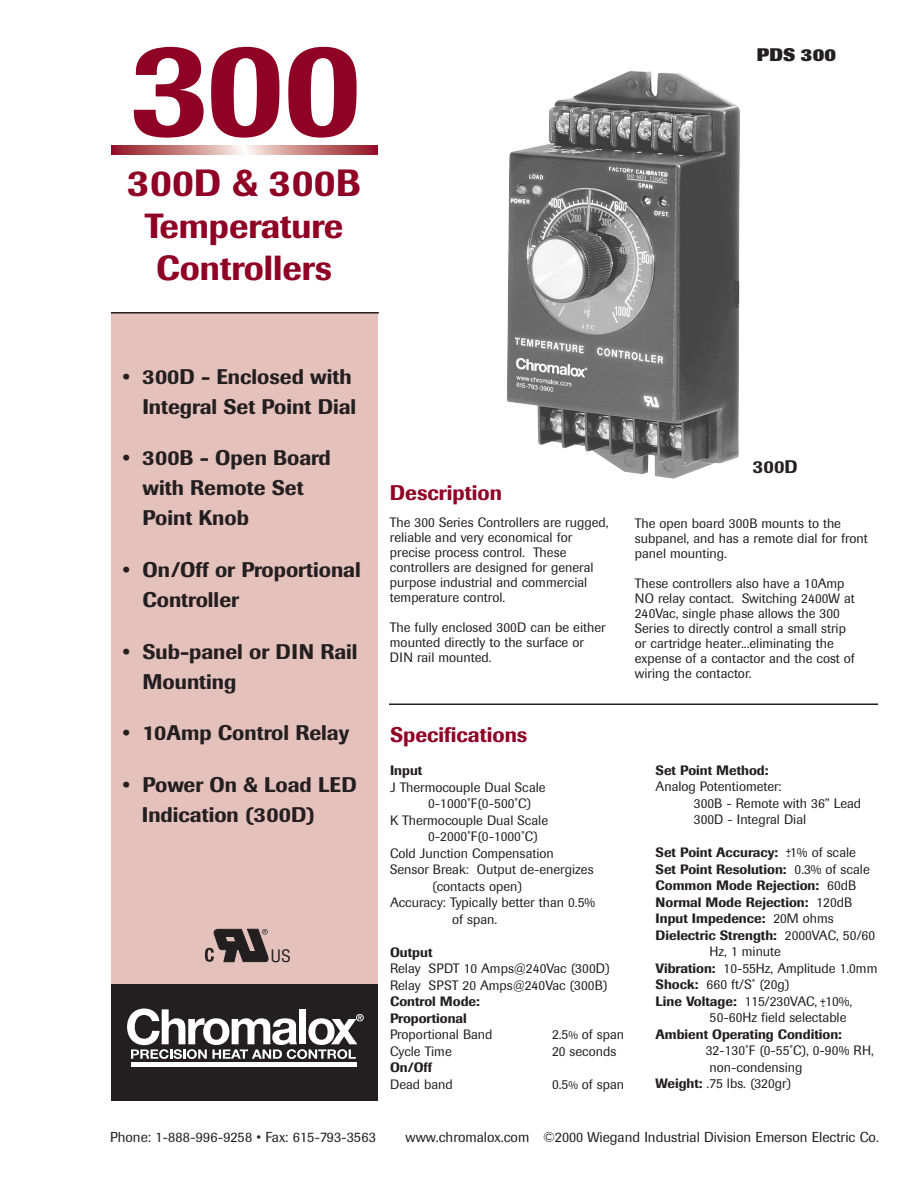
<style>
.page{position:relative;width:918px;height:1188px;background:#fff}
.page>*{position:absolute;margin:0;border:0;box-sizing:border-box;transform-origin:0 0}
.t1{font:500 136.5px "Imago";color:#900126}
.t2{font:500 37.5px "Imago";color:#900126}
.t3{font:500 34.5px/42px "Imago";color:#900126;text-align:center}
.t4{font:500 21px/30px "Imago";color:#231f20}
.t5{font:500 21px "Imago";color:#900126}
.t6{font:800 18px "Imago";letter-spacing:.02em;color:#231f20}
.t7{font:500 18px "Imago";color:#231f20}
.t8{font:condensed 16.8px "Helvetica";color:#231f20;scale:1.05 1}
.t9{font:14.25px "Imago";color:#231f20}
.t10{font:13.5px/15px "Imago";color:#231f20}
.t11{font:500 13.5px/16.5px "Imago";color:#231f20}
.t12{font:10.5px "Helvetica";color:#231f20}
.s1{font-size:12px}
.s2{font-weight:400}
.s3{font-weight:500}
</style>
<div class="page">
<div style="left:111px;top:313px;width:267px;height:770px;background:#e5c1bc"></div>
<div style="left:111px;top:985px;width:267px;height:116px;background:#231f20"></div>
<img style="left:507px;top:71px;width:233px;height:408px">
<svg style="left:127px;top:1009px;width:237px;height:50px"></svg>
<hr style="left:131px;top:1062px;width:226px;height:4px;background:#fff">
<hr style="left:111px;top:312px;width:268px;height:2px;background:#231f20">
<svg style="left:111px;top:146px;width:267px;height:9px;background:#c57e80"></svg>
<hr style="left:389px;top:704px;width:489px;height:1px;background:#231f20">
<svg style="left:205px;top:929px;width:64px;height:33px"></svg>
<h1 class="t1" style="left:131px;top:40px;width:233px">300</h1>
<h2 class="t2" style="left:128px;top:169px;width:235px">300D &amp; 300B</h2>
<h3 class="t3" style="left:145px;top:208px;width:200px">Temperature<br>Controllers</h3>
<h3 class="t6" style="left:757px;top:49px;width:81px">PDS 300</h3>
<h3 class="t4" style="left:123px;top:364px;width:235px;text-align:right">• 300D - Enclosed with<br>Integral Set Point Dial</h3>
<h3 class="t4" style="left:142px;top:445px;width:190px;text-indent:-20px">• 300B - Open Board with Remote Set<br>Point Knob</h3>
<h3 class="t4" style="left:142px;top:557px;width:220px;text-indent:-19px">• On/Off or Proportional<br>Controller</h3>
<h3 class="t4" style="left:142px;top:638px;width:217px;text-indent:-20px">• Sub-panel or DIN Rail<br>Mounting</h3>
<h3 class="t4" style="left:123px;top:720px;width:228px">• 10Amp Control Relay</h3>
<h3 class="t4" style="left:142px;top:772px;width:217px;text-indent:-19px">• Power On &amp; Load LED<br>Indication (300D)</h3>
<p class="t8" style="left:270px;top:949px;width:21px">US</p>
<h3 class="t5" style="left:390px;top:485px;width:113px">Description</h3>
<p class="t10" style="left:390px;top:516px;width:220px">The 300 Series Controllers are rugged, reliable and very economical for precise process control. These controllers are designed for general purpose industrial and commercial temperature control.</p>
<p class="t10" style="left:390px;top:621px;width:217px">The fully enclosed 300D can be either mounted directly to the surface or<br>DIN rail mounted.</p>
<h3 class="t7" style="left:753px;top:460px;width:46px">300D</h3>
<p class="t10" style="left:635px;top:517px;width:234px">The open board 300B mounts to the subpanel, and has a remote dial for front panel mounting.</p>
<p class="t10" style="left:635px;top:577px;width:222px">These controllers also have a 10Amp NO relay contact. Switching 2400W at 240Vac, single phase allows the 300<br>Series to directly control a small strip or cartridge heater...eliminating the expense of a contactor and the cost of wiring the contactor.</p>
<h3 class="t5" style="left:390px;top:727px;width:139px">Specifications</h3>
<p class="t11" style="left:390px;top:764px;width:34px">Input</p>
<p class="t10" style="left:390px;top:781px;width:157px">J Thermocouple Dual Scale</p>
<p class="t10" style="left:428px;top:797px;width:104px">0-1000˚F(0-500˚C)</p>
<p class="t10" style="left:390px;top:814px;width:160px">K Thermocouple Dual Scale</p>
<p class="t10" style="left:428px;top:830px;width:111px">0-2000˚F(0-1000˚C)</p>
<p class="t10" style="left:390px;top:847px;width:165px">Cold Junction Compensation</p>
<p class="t10" style="left:390px;top:863px;width:205px">Sensor Break: Output de-energizes</p>
<p class="t10" style="left:432px;top:880px;width:91px">(contacts open)</p>
<p class="t10" style="left:390px;top:896px;width:207px">Accuracy: Typically better than 0.5%</p>
<p class="t10" style="left:452px;top:913px;width:47px">of span.</p>
<p class="t11" style="left:390px;top:945px;width:44px">Output</p>
<p class="t10" style="left:390px;top:962px;width:221px;line-height:16.5px">Relay SPDT 10 Amps@240Vac (300D)<br>Relay SPST 20 Amps@240Vac (300B)</p>
<p class="t11" style="left:390px;top:995px;width:91px">Control Mode:<br>Proportional</p>
<p class="t10" style="left:390px;top:1028px;width:104px">Proportional Band</p>
<p class="t10" style="left:552px;top:1028px;width:74px">2.5<span class="s1">%</span> of span</p>
<p class="t10" style="left:390px;top:1045px;width:63px">Cycle Time</p>
<p class="t10" style="left:552px;top:1045px;width:66px">20 seconds</p>
<p class="t11" style="left:390px;top:1061px;width:43px">On/Off</p>
<p class="t10" style="left:390px;top:1078px;width:64px">Dead band</p>
<p class="t10" style="left:552px;top:1078px;width:74px">0.5<span class="s1">%</span> of span</p>
<p class="t11" style="left:656px;top:763px;width:114px">Set Point Method:</p>
<p class="t10" style="left:694px;top:780px;width:169px;line-height:16.5px;text-indent:-38px">Analog Potentiometer:<br>300B - Remote with 36” Lead<br>300D - Integral Dial</p>
<p class="t11" style="left:656px;top:846px;width:202px">Set Point Accuracy: <span class="s2">1% of scale</span></p>
<p class="t11" style="left:656px;top:862px;width:216px">Set Point Resolution: <span class="s2">0.3% of scale</span></p>
<p class="t11" style="left:656px;top:879px;width:202px">Common Mode Rejection: <span class="s2">60dB</span></p>
<p class="t11" style="left:656px;top:895px;width:198px">Normal Mode Rejection: <span class="s2">120dB</span></p>
<p class="t11" style="left:656px;top:912px;width:180px">Input Impedence: <span class="s2">20M ohms</span></p>
<p class="t11" style="left:656px;top:928px;width:221px">Dielectric Strength: <span class="s2">2000VAC, 50/60</span></p>
<p class="t10" style="left:710px;top:945px;width:73px">Hz, 1 minute</p>
<p class="t10" style="left:656px;top:962px;width:223px"><span class="s3">Vibration:</span> 10-55Hz, Amplitude 1.0mm</p>
<p class="t10" style="left:656px;top:978px;width:135px"><span class="s3">Shock:</span> 660 ft/S˚ (20g)</p>
<p class="t10" style="left:656px;top:995px;width:198px"><span class="s3">Line Voltage:</span> 115/230VAC, 10%,</p>
<p class="t10" style="left:710px;top:1011px;width:138px">50-60Hz field selectable</p>
<p class="t11" style="left:656px;top:1027px;width:188px">Ambient Operating Condition:</p>
<p class="t10" style="left:706px;top:1044px;width:170px">32-130˚F (0-55˚C), 0-90% RH,</p>
<p class="t10" style="left:710px;top:1061px;width:94px">non-condensing</p>
<p class="t10" style="left:656px;top:1077px;width:137px"><span class="s3">Weight:</span> .75 lbs. (320gr)</p>
<p class="t12" style="left:786px;top:847px;width:8px">+</p>
<p class="t12" style="left:787px;top:852px;width:5px">-</p>
<p class="t12" style="left:820px;top:997px;width:8px">+</p>
<p class="t12" style="left:821px;top:1002px;width:5px">-</p>
<p class="t9" style="left:110px;top:1132px;width:267px">Phone: 1-888-996-9258 • Fax: 615-793-3563</p>
<p class="t9" style="left:406px;top:1132px;width:475px">www.chromalox.com ©2000 Wiegand Industrial Division Emerson Electric Co.</p>
</div>
